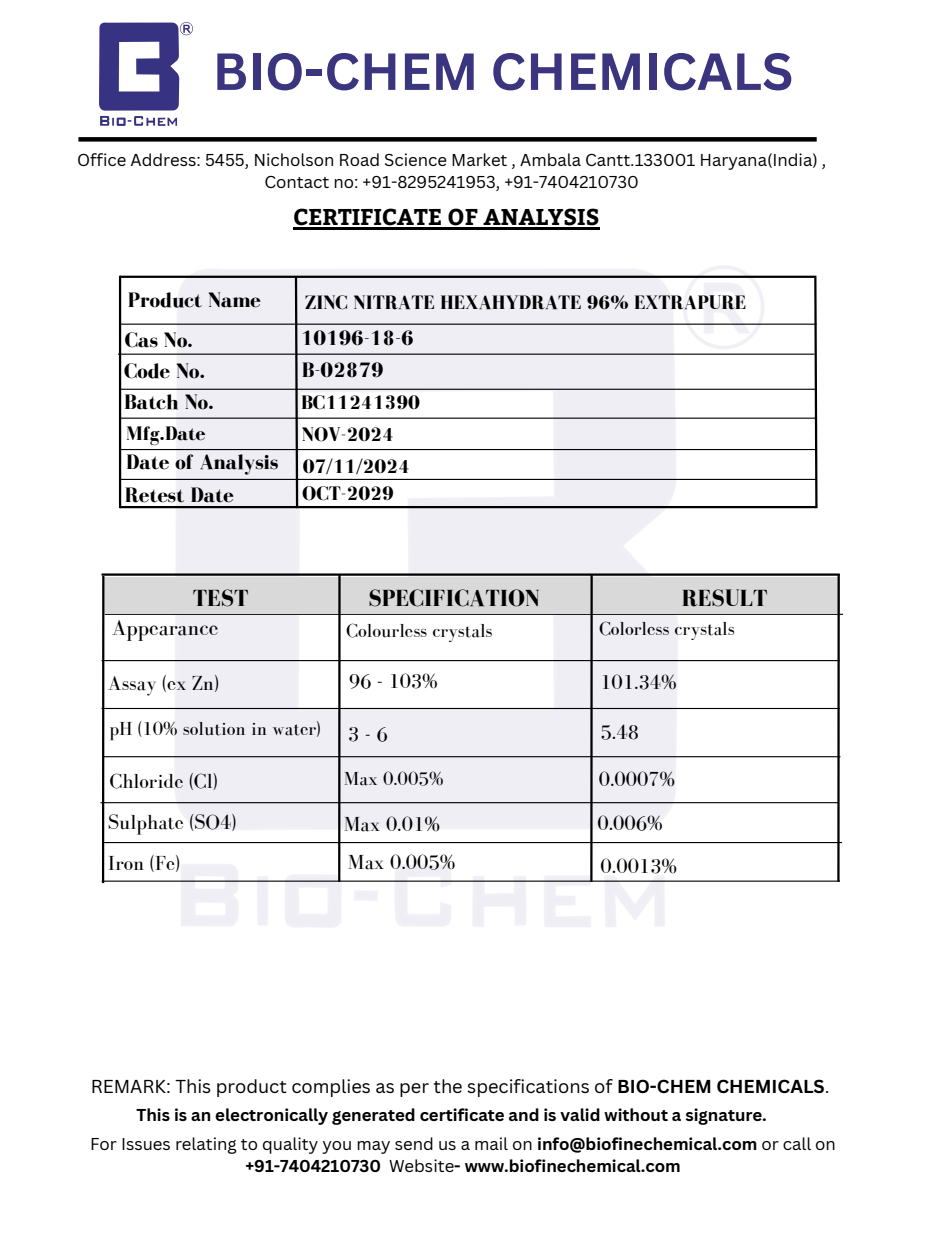
<style>
.page{position:relative;width:935px;height:1233px;background:#fff}
.page>*{position:absolute;margin:0;border:0;box-sizing:border-box;transform-origin:0 0}
.t1{font:700 51px "Canva Sans";color:#3b3580}
.t2{font:700 24px "Bodoni FLF";color:#000}
.t3{font:700 22.8px "Bitter";color:#000}
.t4{font:22.5px "Bodoni FLF";color:#000}
.t5{font:700 21.45px "Bodoni FLF";color:#000}
.t6{font:21px "Bodoni FLF";color:#000}
.t7{font:700 20.1px "Bodoni FLF";color:#000}
.t8{font:700 19.95px "Bodoni FLF";color:#000}
.t9{font:19.5px "Bodoni FLF";color:#000}
.t10{font:18.3px "Canva Sans";color:#000}
.t11{font:700 16.8px/22.5px "Canva Sans";color:#000;text-align:center}
.t12{font:16.8px/22.5px "Canva Sans";color:#000;text-align:center}
.s1{font-weight:700}
.s2{font-weight:400}
</style>
<div class="page">
<div style="left:78px;top:137px;width:739px;height:5px;background:#000"></div>
<img style="left:100px;top:22px;width:92px;height:104px">
<hr style="left:293px;top:228px;width:306px;height:2px;background:#000">
<hr style="left:105px;top:614px;width:738px;height:1px;background:#000">
<hr style="left:102px;top:573px;width:738px;height:3px;background:#000">
<div style="left:104px;top:577px;width:736px;height:37px;background:#d9d9d9"></div>
<hr style="left:102px;top:660px;width:738px;height:1px;background:#000">
<hr style="left:102px;top:708px;width:738px;height:1px;background:#000">
<hr style="left:102px;top:576px;width:2px;height:307px;background:#000">
<hr style="left:102px;top:756px;width:738px;height:1px;background:#000">
<hr style="left:338px;top:575px;width:3px;height:307px;background:#000">
<hr style="left:590px;top:575px;width:3px;height:307px;background:#000">
<hr style="left:837px;top:575px;width:3px;height:307px;background:#000">
<hr style="left:102px;top:881px;width:738px;height:1px;background:#000">
<hr style="left:101px;top:802px;width:738px;height:1px;background:#000">
<hr style="left:104px;top:842px;width:738px;height:1px;background:#000">
<hr style="left:120px;top:324px;width:696px;height:1px;background:#000">
<hr style="left:118px;top:354px;width:696px;height:1px;background:#000">
<hr style="left:120px;top:389px;width:696px;height:1px;background:#000">
<hr style="left:120px;top:418px;width:696px;height:1px;background:#000">
<hr style="left:120px;top:449px;width:696px;height:1px;background:#000">
<hr style="left:120px;top:479px;width:696px;height:1px;background:#000">
<hr style="left:119px;top:276px;width:2px;height:232px;background:#000">
<svg style="left:813px;top:276px;width:5px;height:233px"></svg>
<svg style="left:294px;top:278px;width:5px;height:232px"></svg>
<hr style="left:120px;top:276px;width:696px;height:2px;background:#000">
<hr style="left:120px;top:506px;width:696px;height:2px;background:#000">
<p class="t1" style="left:213px;top:35px;width:582px">BIO-CHEM CHEMICALS</p>
<h1 class="t12" style="left:77px;top:148px;width:751px">Office Address: 5455, Nicholson Road Science Market , Ambala Cantt.133001 Haryana(India) ,<br>Contact no: +91-8295241953, +91-7404210730</h1>
<p class="t3" style="left:293px;top:201px;width:308px">CERTIFICATE OF ANALYSIS</p>
<p class="t5" style="left:128px;top:289px;width:135px">Product Name</p>
<h5 class="t5" style="left:125px;top:329px;width:70px">Cas No.</h5>
<h4 class="t5" style="left:124px;top:359px;width:82px">Code No.</h4>
<p class="t5" style="left:124px;top:390px;width:91px">Batch No.</p>
<h5 class="t7" style="left:126px;top:423px;width:81px">Mfg.Date</h5>
<p class="t5" style="left:126px;top:451px;width:154px">Date of Analysis</p>
<h5 class="t5" style="left:125px;top:483px;width:110px">Retest Date</h5>
<p class="t8" style="left:305px;top:291px;width:442px">ZINC NITRATE HEXAHYDRATE 96% EXTRAPURE</p>
<h5 class="t5" style="left:301px;top:327px;width:114px">10196-18-6</h5>
<p class="t5" style="left:302px;top:358px;width:83px">B-02879</p>
<h5 class="t7" style="left:301px;top:392px;width:120px">BC11241390</h5>
<p class="t7" style="left:302px;top:424px;width:93px">NOV-2024</p>
<h5 class="t7" style="left:303px;top:455px;width:109px">07/11/2024</h5>
<p class="t7" style="left:302px;top:483px;width:93px">OCT-2029</p>
<p class="t2" style="left:193px;top:585px;width:57px">TEST</p>
<h5 class="t2" style="left:368px;top:585px;width:173px">SPECIFICATION</h5>
<h4 class="t2" style="left:682px;top:585px;width:87px">RESULT</h4>
<h4 class="t4" style="left:112px;top:616px;width:108px">Appearance</h4>
<h4 class="t9" style="left:346px;top:620px;width:148px">Colourless crystals</h4>
<h5 class="t9" style="left:599px;top:618px;width:137px">Colorless crystals</h5>
<h4 class="t6" style="left:108px;top:671px;width:112px">Assay (ex Zn)</h4>
<p class="t6" style="left:348px;top:723px;width:41px">3-6</p>
<p class="t6" style="left:601px;top:720px;width:40px">5.48</p>
<h5 class="t6" style="left:110px;top:769px;width:110px">Chloride (Cl)</h5>
<h5 class="t9" style="left:344px;top:768px;width:101px">Max 0.005%</h5>
<h5 class="t6" style="left:599px;top:768px;width:78px">0.0007%</h5>
<h5 class="t6" style="left:349px;top:670px;width:91px">96 - 103%</h5>
<h5 class="t6" style="left:600px;top:671px;width:78px">101.34%</h5>
<h5 class="t9" style="left:110px;top:718px;width:213px">pH (10% solution in water)</h5>
<h5 class="t6" style="left:108px;top:810px;width:130px">Sulphate (SO4)</h5>
<h5 class="t6" style="left:344px;top:812px;width:98px">Max 0.01%</h5>
<h5 class="t6" style="left:597px;top:812px;width:67px">0.006%</h5>
<h5 class="t6" style="left:108px;top:852px;width:74px">Iron (Fe)</h5>
<p class="t6" style="left:348px;top:851px;width:109px">Max 0.005%</p>
<p class="t6" style="left:601px;top:854px;width:78px">0.0013%</p>
<p class="t10" style="left:91px;top:1073px;width:740px">REMARK: This product complies as per the specifications of <span class="s1">BIO-CHEM CHEMICALS</span>.</p>
<p class="t11" style="left:137px;top:1103px;width:632px">This is an electronically generated certificate and is valid without a signature.</p>
<h2 class="t11" style="left:90px;top:1132px;width:747px"><span class="s2">For Issues relating to quality you may send us a mail on</span> info@biofinechemical.com <span class="s2">or call on </span>+91-7404210730 <span class="s2">Website</span>- www.biofinechemical.com</h2>
</div>
